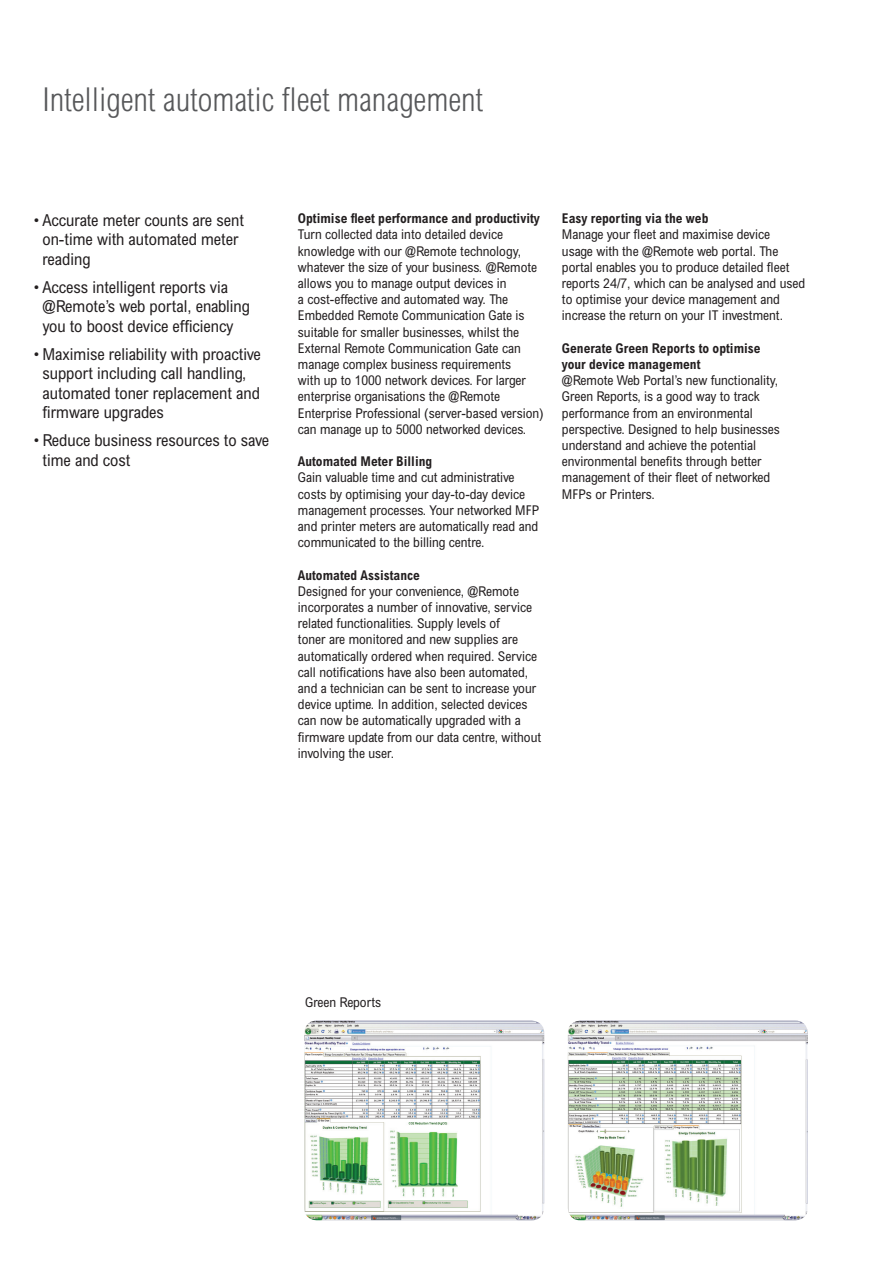
<style>
.page{position:relative;width:893px;height:1263px;background:#fff}
.page>*{position:absolute;margin:0;border:0;box-sizing:border-box;transform-origin:0 0}
.t1{font:300 condensed 33px "Arial";color:#57585a}
.t2{font:condensed 16.5px/19.5px "Arial";color:#231f20}
.t3{font:condensed 13.5px/16.2px "Arial";color:#231f20}
.t4{font:700 condensed 13.5px/16.2px "Arial";color:#231f20}
</style>
<div class="page">
<img style="left:568px;top:1021px;width:240px;height:199px;border-radius:13px">
<img style="left:304px;top:1021px;width:240px;height:199px;border-radius:13px">
<h1 class="t1" style="left:42px;top:87px;width:442px">Intelligent automatic fleet management</h1>
<p class="t2" style="left:42px;top:212px;width:203px;text-indent:-9px">• Accurate meter counts are sent on-time with automated meter reading</p>
<p class="t2" style="left:42px;top:279px;width:209px;text-indent:-9px">• Access intelligent reports via @Remote’s web portal, enabling you to boost device efficiency</p>
<p class="t2" style="left:42px;top:346px;width:220px;text-indent:-9px">• Maximise reliability with proactive support including call handling, automated toner replacement and firmware upgrades</p>
<p class="t2" style="left:42px;top:432px;width:228px;text-indent:-9px">• Reduce business resources to save time and cost</p>
<p class="t4" style="left:298px;top:212px;width:243px">Optimise fleet performance and productivity</p>
<p class="t3" style="left:298px;top:228px;width:247px">Turn collected data into detailed device knowledge with our @Remote technology, whatever the size of your business. @Remote allows you to manage output devices in<br>a cost-effective and automated way. The Embedded Remote Communication Gate is suitable for smaller businesses, whilst the External Remote Communication Gate can manage complex business requirements<br>with up to 1000 network devices. For larger enterprise organisations the @Remote Enterprise Professional (server-based version) can manage up to 5000 networked devices.</p>
<p class="t4" style="left:298px;top:455px;width:136px">Automated Meter Billing</p>
<p class="t3" style="left:298px;top:471px;width:243px">Gain valuable time and cut administrative costs by optimising your day-to-day device management processes. Your networked MFP and printer meters are automatically read and communicated to the billing centre.</p>
<p class="t4" style="left:298px;top:568px;width:123px">Automated Assistance</p>
<p class="t3" style="left:298px;top:584px;width:245px">Designed for your convenience, @Remote incorporates a number of innovative, service related functionalities. Supply levels of<br>toner are monitored and new supplies are automatically ordered when required. Service call notifications have also been automated, and a technician can be sent to increase your device uptime. In addition, selected devices can now be automatically upgraded with a firmware update from our data centre, without involving the user.</p>
<p class="t4" style="left:562px;top:212px;width:148px">Easy reporting via the web</p>
<p class="t3" style="left:562px;top:228px;width:245px">Manage your fleet and maximise device<br>usage with the @Remote web portal. The portal enables you to produce detailed fleet reports 24/7, which can be analysed and used to optimise your device management and increase the return on your IT investment.</p>
<p class="t4" style="left:562px;top:341px;width:200px">Generate Green Reports to optimise your device management</p>
<p class="t3" style="left:562px;top:374px;width:219px">@Remote Web Portal’s new functionality, Green Reports, is a good way to track performance from an environmental perspective. Designed to help businesses understand and achieve the potential environmental benefits through better management of their fleet of networked MFPs or Printers.</p>
<p class="t3" style="left:305px;top:996px;width:78px">Green Reports</p>
</div>
